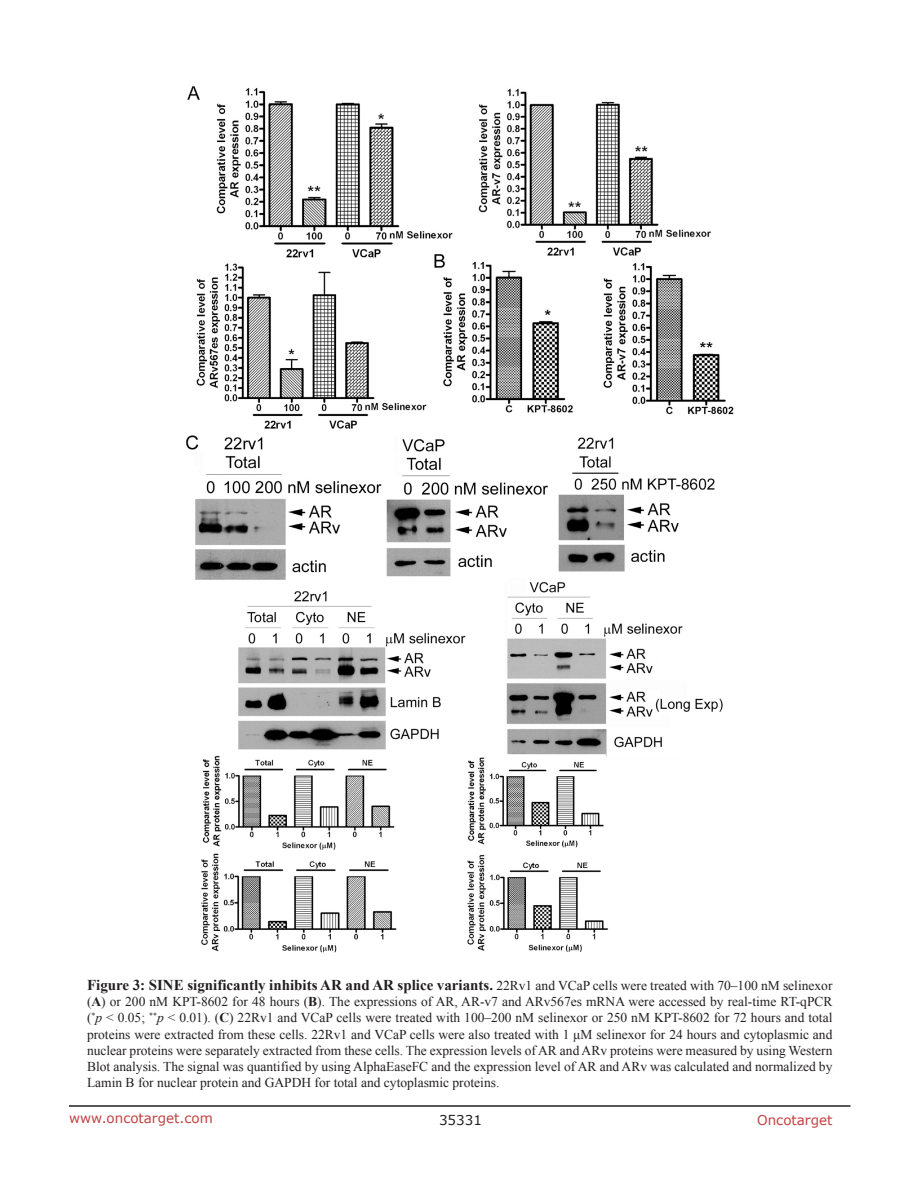
<style>
.page{position:relative;width:918px;height:1188px;background:#fff}
.page>*{position:absolute;margin:0;border:0;box-sizing:border-box;transform-origin:0 0}
.Figuretrx{font:700 15px "Times New Roman";color:#231f20}
.Figuretrx-2{font:13.5px/16.2px "Times New Roman";color:#231f20;text-align:justify}
.t1{font:13.5px "Verdana";color:#c24141}
.t2{font:13.5px "Verdana";color:#231f20}
.s1{font-weight:400;font-size:13.5px}
.s2{font-weight:700}
.s3{font-style:italic}
</style>
<div class="page">
<hr style="left:69px;top:1105px;width:781px;height:2px;background:#231f20">
<img style="left:186px;top:86px;width:548px;height:867px">
<p class="Figuretrx" style="left:87px;top:975px;width:747px">Figure 3: SINE significantly inhibits AR and AR splice variants. <span class="s1">22Rv1 and VCaP cells were treated with 70–100 nM selinexor</span></p>
<p class="Figuretrx-2" style="left:87px;top:993px;width:747px">(<span class="s2">A</span>) or 200 nM KPT-8602 for 48 hours (<span class="s2">B</span>). The expressions of AR, AR-v7 and ARv567es mRNA were accessed by real-time RT-qPCR (<sup>*</sup><span class="s3">p</span> &lt; 0.05; <sup>**</sup><span class="s3">p</span> &lt; 0.01). (<span class="s2">C</span>) 22Rv1 and VCaP cells were treated with 100–200 nM selinexor or 250 nM KPT-8602 for 72 hours and total proteins were extracted from these cells. 22Rv1 and VCaP cells were also treated with 1 μM selinexor for 24 hours and cytoplasmic and nuclear proteins were separately extracted from these cells. The expression levels of AR and ARv proteins were measured by using Western Blot analysis. The signal was quantified by using AlphaEaseFC and the expression level of AR and ARv was calculated and normalized by Lamin B for nuclear protein and GAPDH for total and cytoplasmic proteins.</p>
<p class="t1" style="left:69px;top:1109px;width:145px">www.oncotarget.com</p>
<p class="t2" style="left:439px;top:1111px;width:44px">35331</p>
<p class="t1" style="left:757px;top:1111px;width:77px">Oncotarget</p>
</div>
